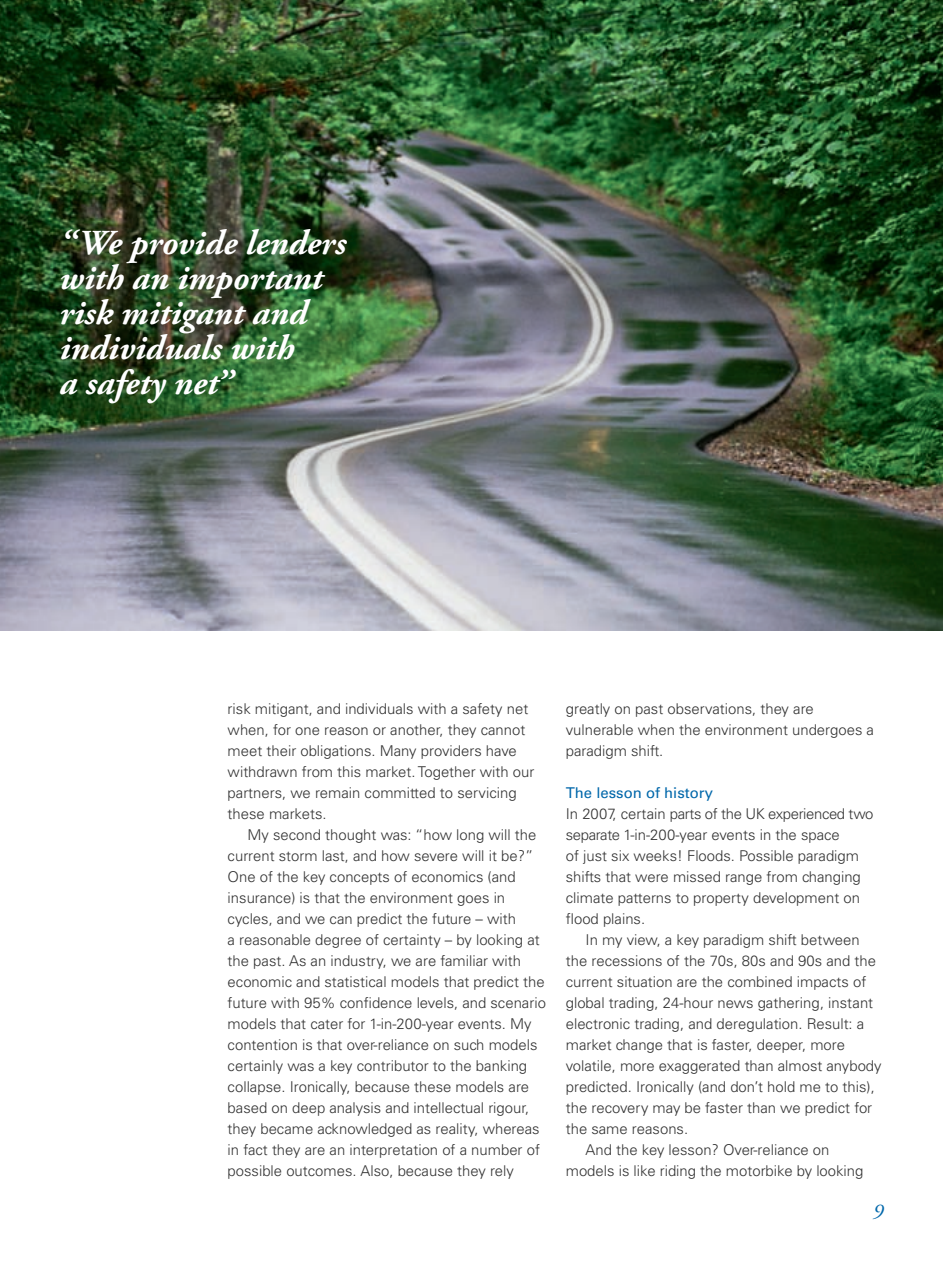
<style>
.page{position:relative;width:943px;height:1265px;background:#fff}
.page>*{position:absolute;margin:0;border:0;box-sizing:border-box;transform-origin:0 0}
.t1{font:italic 700 35px/35px "Adobe Garamond Pro";color:#fff}
.t2{font:italic 21px "Adobe Garamond Pro";color:#0067aa}
.t3{font:300 14.88px/21px "Univers";color:#333}
.t4{font:14.88px "Univers";color:#0067aa}
</style>
<div class="page">
<img style="left:0;top:0;width:943px;height:630px">
<h1 class="t1" style="left:60px;top:229px;width:288px">“We provide lenders with an important risk mitigant and individuals with<br>a safety net”</h1>
<p class="t3" style="left:228px;top:698px;width:308px">risk mitigant, and individuals with a safety net when, for one reason or another, they cannot meet their obligations. Many providers have withdrawn from this market. Together with our partners, we remain committed to servicing these markets.</p>
<p class="t3" style="left:228px;top:824px;width:320px;text-indent:20px">My second thought was: “how long will the current storm last, and how severe will it be?” One of the key concepts of economics (and insurance) is that the environment goes in cycles, and we can predict the future – with<br>a reasonable degree of certainty – by looking at the past. As an industry, we are familiar with economic and statistical models that predict the future with 95% confidence levels, and scenario models that cater for 1-in-200-year events. My contention is that over-reliance on such models certainly was a key contributor to the banking collapse. Ironically, because these models are based on deep analysis and intellectual rigour, they became acknowledged as reality, whereas in fact they are an interpretation of a number of possible outcomes. Also, because they rely</p>
<p class="t3" style="left:566px;top:698px;width:310px">greatly on past observations, they are vulnerable when the environment undergoes a paradigm shift.</p>
<p class="t4" style="left:566px;top:787px;width:149px">The lesson of history</p>
<p class="t3" style="left:566px;top:803px;width:309px">In 2007, certain parts of the UK experienced two separate 1-in-200-year events in the space<br>of just six weeks! Floods. Possible paradigm shifts that were missed range from changing climate patterns to property development on flood plains.</p>
<p class="t3" style="left:585px;top:929px;width:275px">In my view, a key paradigm shift between</p>
<p class="t3" style="left:566px;top:950px;width:312px">the recessions of the 70s, 80s and 90s and the</p>
<p class="t3" style="left:566px;top:971px;width:302px">current situation are the combined impacts of</p>
<p class="t3" style="left:566px;top:992px;width:309px">global trading, 24-hour news gathering, instant</p>
<p class="t3" style="left:566px;top:1013px;width:300px">electronic trading, and deregulation. Result: a</p>
<p class="t3" style="left:566px;top:1034px;width:281px">market change that is faster, deeper, more</p>
<p class="t3" style="left:566px;top:1055px;width:317px">volatile, more exaggerated than almost anybody</p>
<p class="t3" style="left:566px;top:1076px;width:310px">predicted. Ironically (and don’t hold me to this),</p>
<p class="t3" style="left:566px;top:1097px;width:308px">the recovery may be faster than we predict for</p>
<p class="t3" style="left:566px;top:1118px;width:124px">the same reasons.</p>
<p class="t3" style="left:585px;top:1139px;width:245px">And the key lesson? Over-reliance on</p>
<p class="t3" style="left:566px;top:1160px;width:299px">models is like riding the motorbike by looking</p>
<h2 class="t2" style="left:872px;top:1198px;width:12px">9</h2>
</div>
